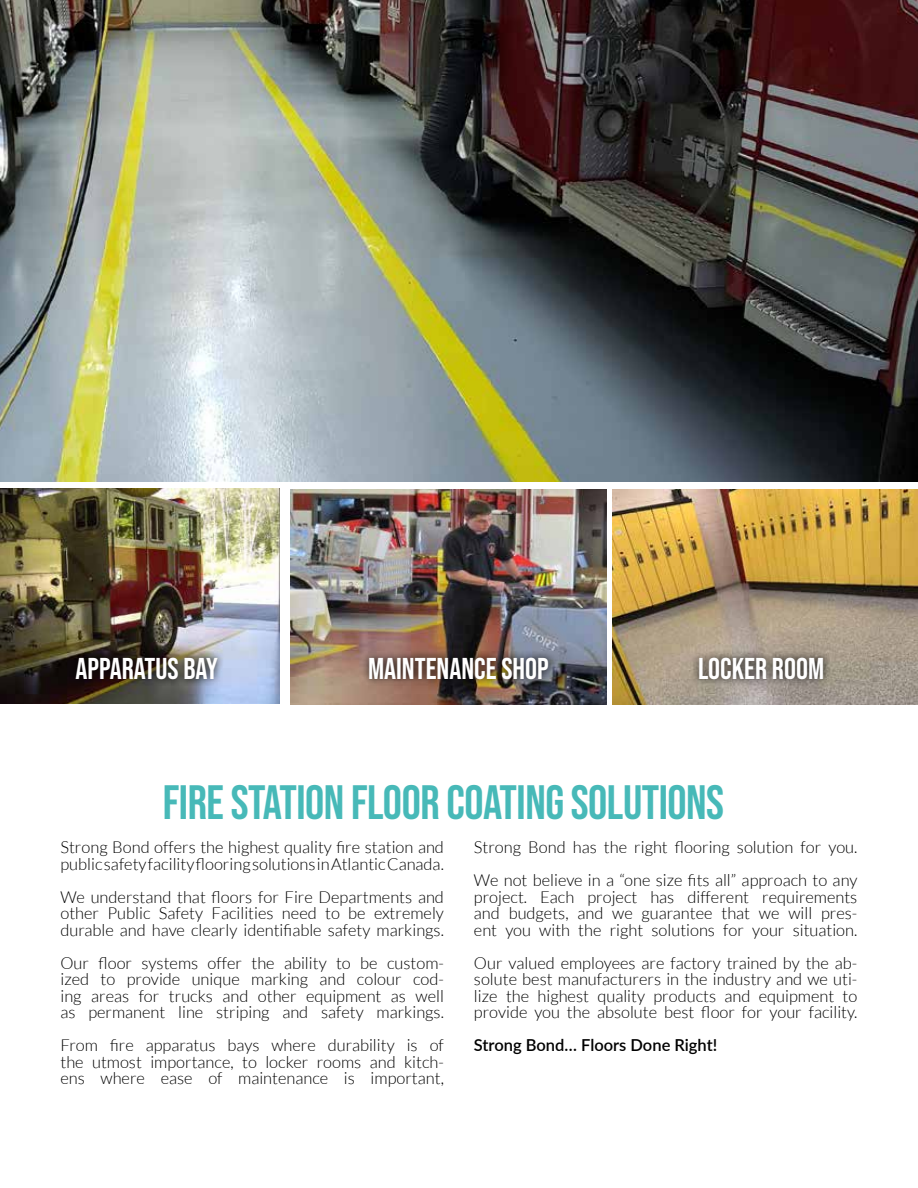
<style>
.page{position:relative;width:918px;height:1188px;background:#fff}
.page>*{position:absolute;margin:0;border:0;box-sizing:border-box;transform-origin:0 0}
.t1{font:48px "Bebas Neue";letter-spacing:-.01em;color:#47b9b8}
.t2{font:30px "Bebas Neue";color:#fff}
.t3{font:300 16.5px/16.5px "Lato";color:#000;text-align:justify}
.t4{font:600 16.5px "Lato";color:#000}
</style>
<div class="page">
<img style="left:0;top:0;width:918px;height:482px">
<img style="left:291px;top:489px;width:316px;height:215px">
<img style="left:0;top:489px;width:279px;height:215px">
<div style="left:69px;top:650px;width:156px;height:37px;background:#000;opacity:.86"></div>
<img style="left:613px;top:489px;width:305px;height:215px">
<div style="left:361px;top:650px;width:195px;height:37px;background:#000;opacity:.86"></div>
<div style="left:691px;top:650px;width:141px;height:37px;background:#000;opacity:.86"></div>
<h2 class="t2" style="left:76px;top:651px;width:144px">APPARATUS BAY</h2>
<h2 class="t2" style="left:368px;top:651px;width:182px">MAINTENANCE SHOP</h2>
<h2 class="t2" style="left:698px;top:651px;width:128px">LOCKER ROOM</h2>
<h1 class="t1" style="left:163px;top:775px;width:563px">FIRE STATION FLOOR COATING SOLUTIONS</h1>
<p class="t3" style="left:60px;top:839px;width:385px">Strong Bond offers the highest quality fire station and public safety facility flooring solutions in Atlantic Canada.</p>
<p class="t3" style="left:60px;top:889px;width:385px">We understand that floors for Fire Departments and other Public Safety Facilities need to be extremely durable and have clearly identifiable safety markings.</p>
<p class="t3" style="left:60px;top:955px;width:385px">Our floor systems offer the ability to be custom&shy;ized to provide unique marking and colour cod&shy;ing areas for trucks and other equipment as well as permanent line striping and safety markings.</p>
<p class="t3" style="left:60px;top:1037px;width:385px">From fire apparatus bays where durability is of the utmost importance, to locker rooms and kitch&shy;ens where ease of maintenance is important,</p>
<p class="t3" style="left:474px;top:831px;width:385px;line-height:33px">Strong Bond has the right flooring solution for you.<br>We not believe in a “one size fits all” approach to any</p>
<p class="t3" style="left:474px;top:889px;width:385px">project. Each project has different requirements and budgets, and we guarantee that we will pres&shy;ent you with the right solutions for your situation.</p>
<p class="t3" style="left:474px;top:955px;width:385px">Our valued employees are factory trained by the ab&shy;solute best manufacturers in the industry and we uti&shy;lize the highest quality products and equipment to provide you the absolute best floor for your facility.</p>
<p class="t4" style="left:474px;top:1033px;width:245px">Strong Bond… Floors Done Right!</p>
</div>
